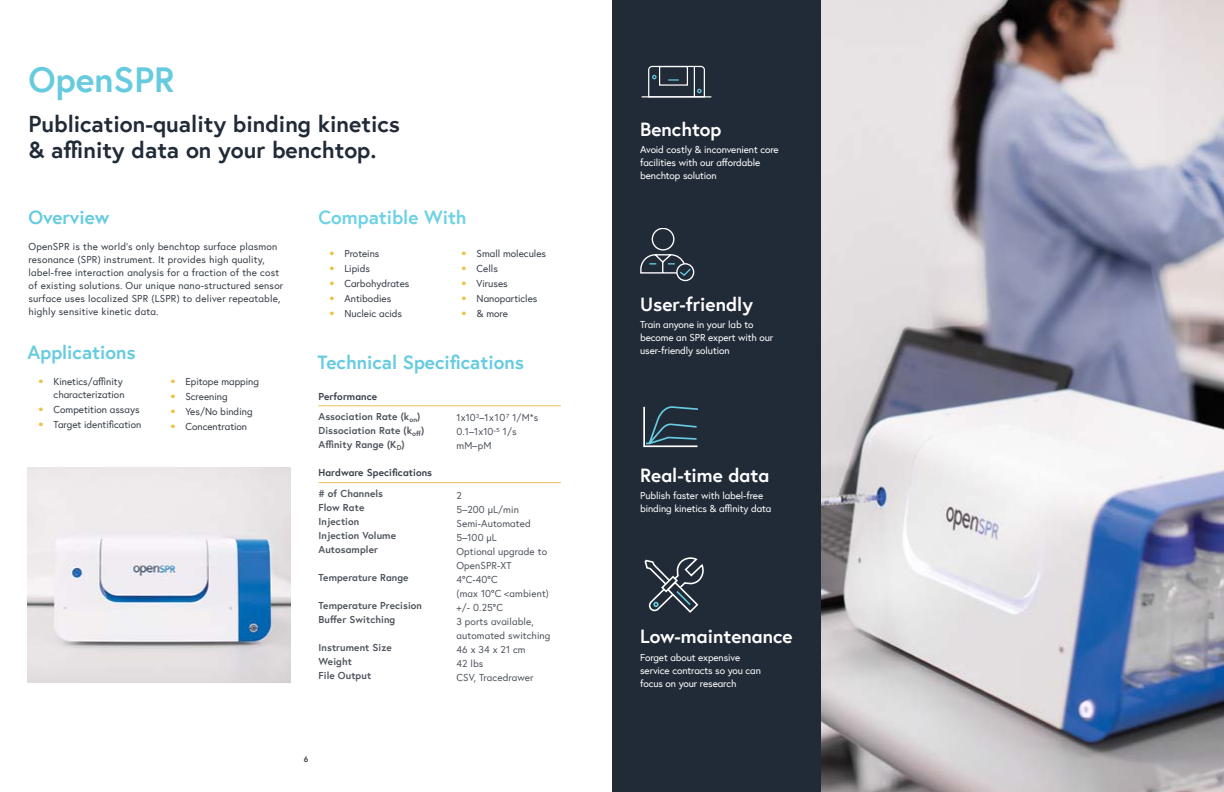
<style>
.page{position:relative;width:1224px;height:792px;background:#fff}
.page>*{position:absolute;margin:0;border:0;box-sizing:border-box;transform-origin:0 0}
.t1{font:700 35px "Europa";color:#67cbdf}
.t2{font:700 23px/26px "Europa";color:#212b38}
.t3{font:700 19px "Europa";color:#fff}
.t4{font:700 19px "Europa";color:#67cbdf}
.t5{font:700 19px "Europa";color:#6dd2e5}
.t6{font:10px/14px "Europa";letter-spacing:.01em;color:#383f49}
.t7{font:10px/13px "Europa";letter-spacing:-.01em;color:#fff}
.t8{font:700 10px/14px "Europa";letter-spacing:.01em;color:#383f49}
.t9{font:700 8px "Europa";color:#383f49}
.s1{font-family:"Mucho Sans";font-weight:900;font-size:12px;color:#edc247}
</style>
<div class="page">
<img style="left:820px;top:0;width:404px;height:792px">
<img style="left:28px;top:467px;width:262px;height:216px">
<hr style="left:318px;top:405px;width:243px;height:1px;background:#e9c259">
<hr style="left:318px;top:482px;width:243px;height:1px;background:#e9c259">
<div style="left:612px;top:0;width:208px;height:792px;background:#212b38"></div>
<svg style="left:647px;top:65px;width:59px;height:33px"></svg>
<hr style="left:642px;top:96px;width:69px;height:1px;background:#fff">
<div style="left:676px;top:263px;width:18px;height:18px;border:1px solid #fff;border-radius:50%"></div>
<svg style="left:640px;top:228px;width:52px;height:49px"></svg>
<svg style="left:643px;top:406px;width:55px;height:42px"></svg>
<svg style="left:644px;top:557px;width:60px;height:56px"></svg>
<h1 class="t1" style="left:29px;top:56px;width:148px">OpenSPR</h1>
<h2 class="t2" style="left:29px;top:110px;width:373px">Publication-quality binding kinetics &amp; affinity data on your benchtop.</h2>
<h3 class="t4" style="left:28px;top:204px;width:82px">Overview</h3>
<p class="t6" style="left:28px;top:240px;width:256px;line-height:13px">OpenSPR is the world’s only benchtop surface plasmon resonance (SPR) instrument. It provides high quality, label-free interaction analysis for a fraction of the cost of existing solutions. Our unique nano-structured sensor surface uses localized SPR (LSPR) to deliver repeatable, highly sensitive kinetic data.</p>
<h3 class="t4" style="left:28px;top:340px;width:110px">Applications</h3>
<p class="t6" style="left:39px;top:375px;width:88px;line-height:13px;text-align:right"><span class="s1">•</span> Kinetics/affinity characterization</p>
<p class="t6" style="left:39px;top:402px;width:103px"><span class="s1">•</span> Competition assays</p>
<p class="t6" style="left:39px;top:417px;width:104px"><span class="s1">•</span> Target identification</p>
<p class="t6" style="left:170px;top:374px;width:90px"><span class="s1">•</span> Epitope mapping</p>
<p class="t6" style="left:170px;top:389px;width:59px"><span class="s1">•</span> Screening</p>
<p class="t6" style="left:170px;top:404px;width:84px"><span class="s1">•</span> Yes/No binding</p>
<p class="t6" style="left:170px;top:419px;width:78px"><span class="s1">•</span> Concentration</p>
<h3 class="t5" style="left:318px;top:204px;width:150px">Compatible With</h3>
<p class="t6" style="left:329px;top:246px;width:52px"><span class="s1">•</span> Proteins</p>
<p class="t6" style="left:329px;top:261px;width:42px"><span class="s1">•</span> Lipids</p>
<p class="t6" style="left:329px;top:276px;width:82px"><span class="s1">•</span> Carbohydrates</p>
<p class="t6" style="left:329px;top:291px;width:63px"><span class="s1">•</span> Antibodies</p>
<p class="t6" style="left:329px;top:306px;width:74px"><span class="s1">•</span> Nucleic acids</p>
<p class="t6" style="left:462px;top:246px;width:86px"><span class="s1">•</span> Small molecules</p>
<p class="t6" style="left:462px;top:261px;width:38px"><span class="s1">•</span> Cells</p>
<p class="t6" style="left:462px;top:276px;width:48px"><span class="s1">•</span> Viruses</p>
<p class="t6" style="left:462px;top:291px;width:77px"><span class="s1">•</span> Nanoparticles</p>
<p class="t6" style="left:462px;top:306px;width:48px"><span class="s1">•</span> &amp; more</p>
<h3 class="t4" style="left:318px;top:350px;width:208px">Technical Specifications</h3>
<p class="t8" style="left:318px;top:389px;width:60px">Performance</p>
<p class="t6" style="left:457px;top:410px;width:83px">1x103–1x107 1/M*s<br>0.1–1x10<sup>-</sup>5 1/s mM–pM</p>
<p class="t8" style="left:318px;top:410px;width:107px">Association Rate (k<sub>on</sub>)<br>Dissociation Rate (k<sub>off</sub>)<br>Affinity Range (K<sub>D</sub>)</p>
<p class="t8" style="left:318px;top:487px;width:79px"># of Channels<br>Flow Rate<br>Injection<br>Injection Volume<br>Autosampler</p>
<p class="t8" style="left:318px;top:571px;width:92px">Temperature Range</p>
<p class="t8" style="left:318px;top:599px;width:105px">Temperature Precision<br>Buffer Switching</p>
<p class="t8" style="left:318px;top:641px;width:75px">Instrument Size<br>Weight<br>File Output</p>
<p class="t8" style="left:318px;top:465px;width:115px">Hardware Specifications</p>
<p class="t6" style="left:457px;top:488px;width:95px">2<br>5–200 µL/min<br>Semi-Automated<br>5–100 µL<br>Optional upgrade to<br>OpenSPR-XT<br>4°C-40°C<br>(max 10°C &lt;ambient) +/- 0.25°C<br>3 ports available, automated switching<br>46 x 34 x 21 cm<br>42 lbs<br>CSV, Tracedrawer</p>
<p class="t9" style="left:304px;top:753px;width:6px">6</p>
<h3 class="t3" style="left:640px;top:117px;width:83px">Benchtop</h3>
<p class="t7" style="left:640px;top:143px;width:140px">Avoid costly &amp; inconvenient core facilities with our affordable benchtop solution</p>
<h3 class="t3" style="left:640px;top:291px;width:114px">User-friendly</h3>
<p class="t7" style="left:640px;top:318px;width:135px">Train anyone in your lab to become an SPR expert with our user-friendly solution</p>
<h3 class="t3" style="left:640px;top:463px;width:131px">Real-time data</h3>
<p class="t7" style="left:640px;top:489px;width:133px">Publish faster with label-free binding kinetics &amp; affinity data</p>
<h3 class="t3" style="left:640px;top:623px;width:154px">Low-maintenance</h3>
<p class="t7" style="left:640px;top:651px;width:122px">Forget about expensive service contracts so you can focus on your research</p>
</div>
